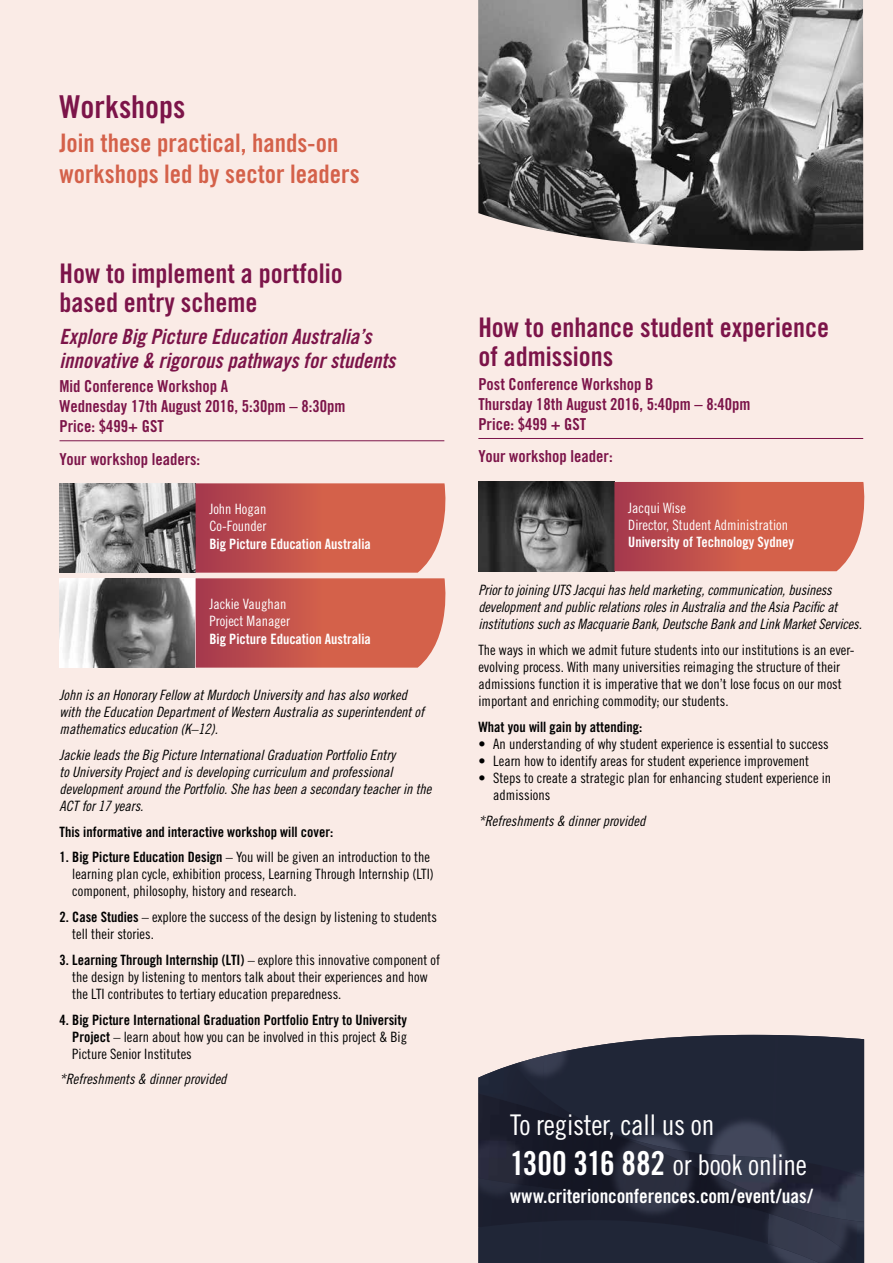
<style>
.page{position:relative;width:893px;height:1263px;background:#faebe6}
.page>*{position:absolute;margin:0;border:0;box-sizing:border-box;transform-origin:0 0}
.t1{font:31.5px "Trade Gothic Bold Cond Twenty";color:#7c1449}
.t2{font:28.5px/40.5px "Trade Gothic Cond Eighteen";letter-spacing:-.01em;color:#fff}
.t3{font:27px/28.5px "Trade Gothic Bold Cond Twenty";color:#7c1449}
.t4{font:25.5px/30.6px "Trade Gothic Bold Cond Twenty";color:#d4614a}
.t5{font:21px/24px "Trade Gothic Bold Cond Twenty Obl";color:#7c1449}
.t6{font:19.5px "Trade Gothic Bold Cond Twenty";letter-spacing:-.005em;color:#fff}
.t7{font:16.5px/19.8px "Trade Gothic Bold Cond Twenty";color:#7c1449}
.t8{font:14.25px/17.1px "Trade Gothic Cond Eighteen";color:#000}
.t9{font:14.25px/17.1px "Trade Gothic Cond Eighteen Obl";color:#000}
.t10{font:14.25px "Trade Gothic Bold Cond Twenty";color:#000}
.t11{font:14.25px/17.1px "Trade Gothic Cond Eighteen";color:#fff}
.t12{font:14.25px "Trade Gothic Bold Cond Twenty";color:#fff}
.s1{font-family:"Trade Gothic Bold Cond Twenty"}
.s2{font-family:"Trade Gothic Bold Cond Twenty";font-size:33px}
</style>
<div class="page">
<div style="left:775px;top:1035px;width:89px;height:121px;background:#202637"></div>
<img style="left:543px;top:1035px;width:232px;height:121px">
<img style="left:514px;top:1056px;width:30px;height:8px">
<div style="left:539px;top:1244px;width:229px;height:19px;background:#202637"></div>
<img style="left:478px;top:1244px;width:61px;height:19px">
<img style="left:478px;top:1187px;width:290px;height:57px">
<img style="left:768px;top:1229px;width:58px;height:34px">
<img style="left:478px;top:1067px;width:25px;height:26px">
<img style="left:503px;top:1064px;width:47px;height:46px">
<img style="left:676px;top:1126px;width:14px;height:32px">
<img style="left:550px;top:1100px;width:46px;height:10px">
<img style="left:736px;top:1156px;width:128px;height:65px">
<img style="left:689px;top:1152px;width:47px;height:6px">
<img style="left:826px;top:1262px;width:29px;height:1px">
<img style="left:478px;top:1093px;width:62px;height:94px">
<img style="left:538px;top:1110px;width:138px;height:88px">
<img style="left:675px;top:1158px;width:137px;height:71px">
<img style="left:855px;top:1221px;width:9px;height:42px">
<img style="left:811px;top:1212px;width:46px;height:50px">
<hr style="left:478px;top:438px;width:385px;height:1px;background:#7c1449">
<hr style="left:60px;top:440px;width:384px;height:1px;background:#7c1449">
<img style="left:60px;top:483px;width:136px;height:90px">
<img style="left:60px;top:578px;width:135px;height:90px">
<img style="left:478px;top:482px;width:136px;height:89px">
<svg style="left:196px;top:483px;width:250px;height:185px;background:#ca5f54"></svg>
<svg style="left:614px;top:482px;width:251px;height:89px;background:#c85a4f"></svg>
<img style="left:478px;top:0;width:385px;height:251px">
<h1 class="t1" style="left:60px;top:87px;width:127px">Workshops</h1>
<h3 class="t4" style="left:60px;top:128px;width:302px">Join these practical, hands-on workshops led by sector leaders</h3>
<h3 class="t3" style="left:60px;top:259px;width:285px">How to implement a portfolio based entry scheme</h3>
<h3 class="t5" style="left:60px;top:325px;width:337px">Explore Big Picture Education Australia’s innovative &amp; rigorous pathways for students</h3>
<p class="t7" style="left:60px;top:376px;width:287px">Mid Conference Workshop A<br>Wednesday 17th August 2016, 5:30pm – 8:30pm<br>Price: $499+ GST</p>
<p class="t7" style="left:60px;top:449px;width:142px">Your workshop leaders:</p>
<p class="t11" style="left:209px;top:501px;width:58px">John Hogan<br>Co-Founder</p>
<p class="t12" style="left:209px;top:535px;width:163px">Big Picture Education Australia</p>
<p class="t11" style="left:209px;top:595px;width:82px">Jackie Vaughan<br>Project Manager</p>
<p class="t12" style="left:209px;top:630px;width:163px">Big Picture Education Australia</p>
<p class="t9" style="left:60px;top:686px;width:366px">John is an Honorary Fellow at Murdoch University and has also worked with the Education Department of Western Australia as superintendent of mathematics education (K–12).</p>
<p class="t9" style="left:60px;top:746px;width:373px">Jackie leads the Big Picture International Graduation Portfolio Entry<br>to University Project and is developing curriculum and professional development around the Portfolio. She has been a secondary teacher in the ACT for 17 years.</p>
<p class="t10" style="left:60px;top:823px;width:275px">This informative and interactive workshop will cover:</p>
<p class="t8" style="left:72px;top:848px;width:363px;text-indent:-13px"><span class="s1">1. Big Picture Education Design</span> – You will be given an introduction to the learning plan cycle, exhibition process, Learning Through Internship (LTI) component, philosophy, history and research.</p>
<p class="t8" style="left:72px;top:908px;width:366px;text-indent:-13px"><span class="s1">2. Case Studies</span> – explore the success of the design by listening to students tell their stories.</p>
<p class="t8" style="left:72px;top:951px;width:369px;text-indent:-13px"><span class="s1">3. Learning Through Internship (LTI)</span> – explore this innovative component of the design by listening to mentors talk about their experiences and how the LTI contributes to tertiary education preparedness.</p>
<p class="t10" style="left:60px;top:1011px;width:349px">4. Big Picture International Graduation Portfolio Entry to University</p>
<p class="t8" style="left:72px;top:1028px;width:336px"><span class="s1">Project</span> – learn about how you can be involved in this project &amp; Big<br>Picture Senior Institutes</p>
<p class="t9" style="left:60px;top:1070px;width:169px">*Refreshments &amp; dinner provided</p>
<h3 class="t3" style="left:478px;top:313px;width:352px">How to enhance student experience of admissions</h3>
<p class="t7" style="left:478px;top:374px;width:274px">Post Conference Workshop B<br>Thursday 18th August 2016, 5:40pm – 8:40pm<br>Price: $499 + GST</p>
<p class="t7" style="left:478px;top:447px;width:136px">Your workshop leader:</p>
<p class="t11" style="left:628px;top:499px;width:161px">Jacqui Wise<br>Director, Student Administration</p>
<p class="t12" style="left:628px;top:533px;width:167px">University of Technology Sydney</p>
<p class="t9" style="left:478px;top:581px;width:385px">Prior to joining UTS Jacqui has held marketing, communication, business development and public relations roles in Australia and the Asia Pacific at institutions such as Macquarie Bank, Deutsche Bank and Link Market Services.</p>
<p class="t8" style="left:478px;top:641px;width:378px">The ways in which we admit future students into our institutions is an ever&shy;evolving process. With many universities reimaging the structure of their admissions function it is imperative that we don’t lose focus on our most important and enriching commodity; our students.</p>
<p class="t10" style="left:478px;top:718px;width:165px">What you will gain by attending:</p>
<p class="t8" style="left:478px;top:735px;width:352px">• An understanding of why student experience is essential to success</p>
<p class="t8" style="left:478px;top:752px;width:332px">• Learn how to identify areas for student experience improvement</p>
<p class="t8" style="left:493px;top:769px;width:339px;text-indent:-15px">• Steps to create a strategic plan for enhancing student experience in admissions</p>
<p class="t9" style="left:478px;top:812px;width:169px">*Refreshments &amp; dinner provided</p>
<h2 class="t2" style="left:510px;top:1104px;width:298px">To register, call us on<br><span class="s2">1300 316 882</span> or book online</h2>
<h3 class="t6" style="left:510px;top:1185px;width:304px">www.criterionconferences.com/event/uas/</h3>
</div>
